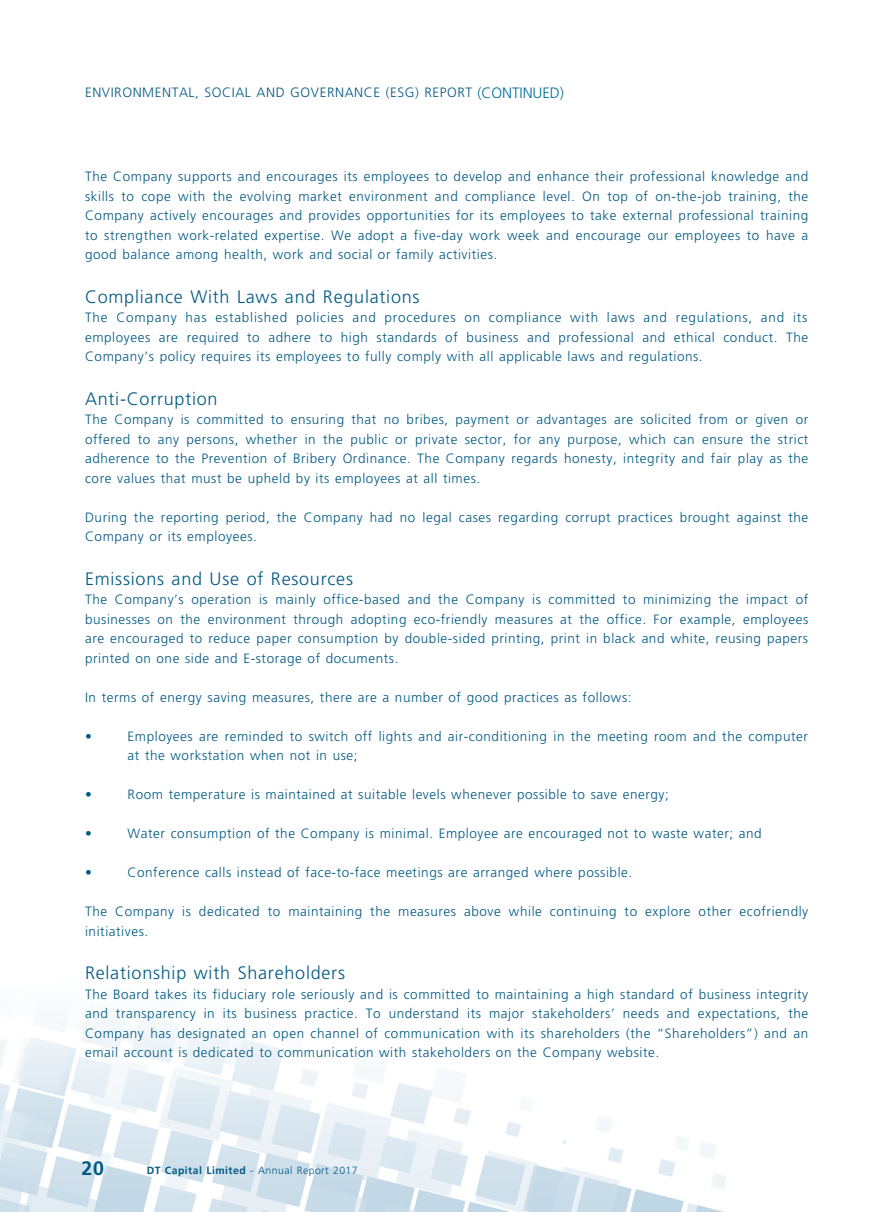
<style>
.page{position:relative;width:893px;height:1212px;background:#fff}
.page>*{position:absolute;margin:0;border:0;box-sizing:border-box;transform-origin:0 0}
.t1{font:700 19.5px "Frutiger LT Std";color:#005983}
.t2{font:300 18px "Frutiger LT Std";letter-spacing:.04em;color:#005983}
.t3{font:300 15px "Frutiger LT Std";letter-spacing:-.01em;color:#016f98}
.t4{font:300 13.5px/19.5px "Frutiger LT Std";letter-spacing:.04em;color:#005983;text-align:justify}
.t5{font:300 10.5px "Frutiger";letter-spacing:.04em;color:#005983}
.s1{font-weight:700}
</style>
<div class="page">
<img style="left:0;top:1015px;width:727px;height:197px">
<p class="t4" style="left:85px;top:83px;width:17px">Environmental</p>
<p class="t4" style="left:195px;top:83px;width:26px">, Social</p>
<p class="t4" style="left:257px;top:83px;width:11px">and</p>
<p class="t4" style="left:290px;top:83px;width:20px">Governance</p>
<p class="t4" style="left:386px;top:83px;width:56px">(ESG) Report</p>
<p class="t3" style="left:478px;top:84px;width:88px">(CONTINUED)</p>
<p class="t4" style="left:85px;top:167px;width:725px">The Company supports and encourages its employees to develop and enhance their professional knowledge and skills to cope with the evolving market environment and compliance level. On top of on-the-job training, the Company actively encourages and provides opportunities for its employees to take external professional training to strengthen work-related expertise. We adopt a five-day work week and encourage our employees to have a good balance among health, work and social or family activities.</p>
<h2 class="t2" style="left:85px;top:286px;width:336px">Compliance With Laws and Regulations</h2>
<p class="t4" style="left:85px;top:308px;width:725px">The Company has established policies and procedures on compliance with laws and regulations, and its employees are required to adhere to high standards of business and professional and ethical conduct. The Company’s policy requires its employees to fully comply with all applicable laws and regulations.</p>
<h2 class="t2" style="left:85px;top:388px;width:134px">Anti-Corruption</h2>
<p class="t4" style="left:85px;top:410px;width:725px">The Company is committed to ensuring that no bribes, payment or advantages are solicited from or given or offered to any persons, whether in the public or private sector, for any purpose, which can ensure the strict adherence to the Prevention of Bribery Ordinance. The Company regards honesty, integrity and fair play as the core values that must be upheld by its employees at all times.</p>
<p class="t4" style="left:85px;top:508px;width:725px">During the reporting period, the Company had no legal cases regarding corrupt practices brought against the<br>Company or its employees.</p>
<h2 class="t2" style="left:85px;top:568px;width:269px">Emissions and Use of Resources</h2>
<p class="t4" style="left:85px;top:590px;width:725px">The Company’s operation is mainly office-based and the Company is committed to minimizing the impact of businesses on the environment through adopting eco-friendly measures at the office. For example, employees are encouraged to reduce paper consumption by double-sided printing, print in black and white, reusing papers printed on one side and E-storage of documents.</p>
<p class="t4" style="left:85px;top:688px;width:548px">In terms of energy saving measures, there are a number of good practices as follows:</p>
<p class="t4" style="left:85px;top:727px;width:8px">•</p>
<p class="t4" style="left:128px;top:727px;width:682px">Employees are reminded to switch off lights and air-conditioning in the meeting room and the computer at the workstation when not in use;</p>
<p class="t4" style="left:85px;top:785px;width:8px">•</p>
<p class="t4" style="left:128px;top:785px;width:543px">Room temperature is maintained at suitable levels whenever possible to save energy;</p>
<p class="t4" style="left:85px;top:824px;width:8px">•</p>
<p class="t4" style="left:128px;top:824px;width:636px">Water consumption of the Company is minimal. Employee are encouraged not to waste water; and</p>
<p class="t4" style="left:85px;top:863px;width:8px">•</p>
<p class="t4" style="left:128px;top:863px;width:506px">Conference calls instead of face-to-face meetings are arranged where possible.</p>
<p class="t4" style="left:85px;top:902px;width:725px">The Company is dedicated to maintaining the measures above while continuing to explore other ecofriendly initiatives.</p>
<h2 class="t2" style="left:85px;top:963px;width:261px">Relationship with Shareholders</h2>
<p class="t4" style="left:85px;top:985px;width:725px">The Board takes its fiduciary role seriously and is committed to maintaining a high standard of business integrity and transparency in its business practice. To understand its major stakeholders’ needs and expectations, the Company has designated an open channel of communication with its shareholders (the “Shareholders”) and an email account is dedicated to communication with stakeholders on the Company website.</p>
<h1 class="t1" style="left:82px;top:1157px;width:24px">20</h1>
<p class="t5" style="left:147px;top:1164px;width:213px"><span class="s1">DT Capital Limited</span> - Annual Report 2017</p>
</div>
